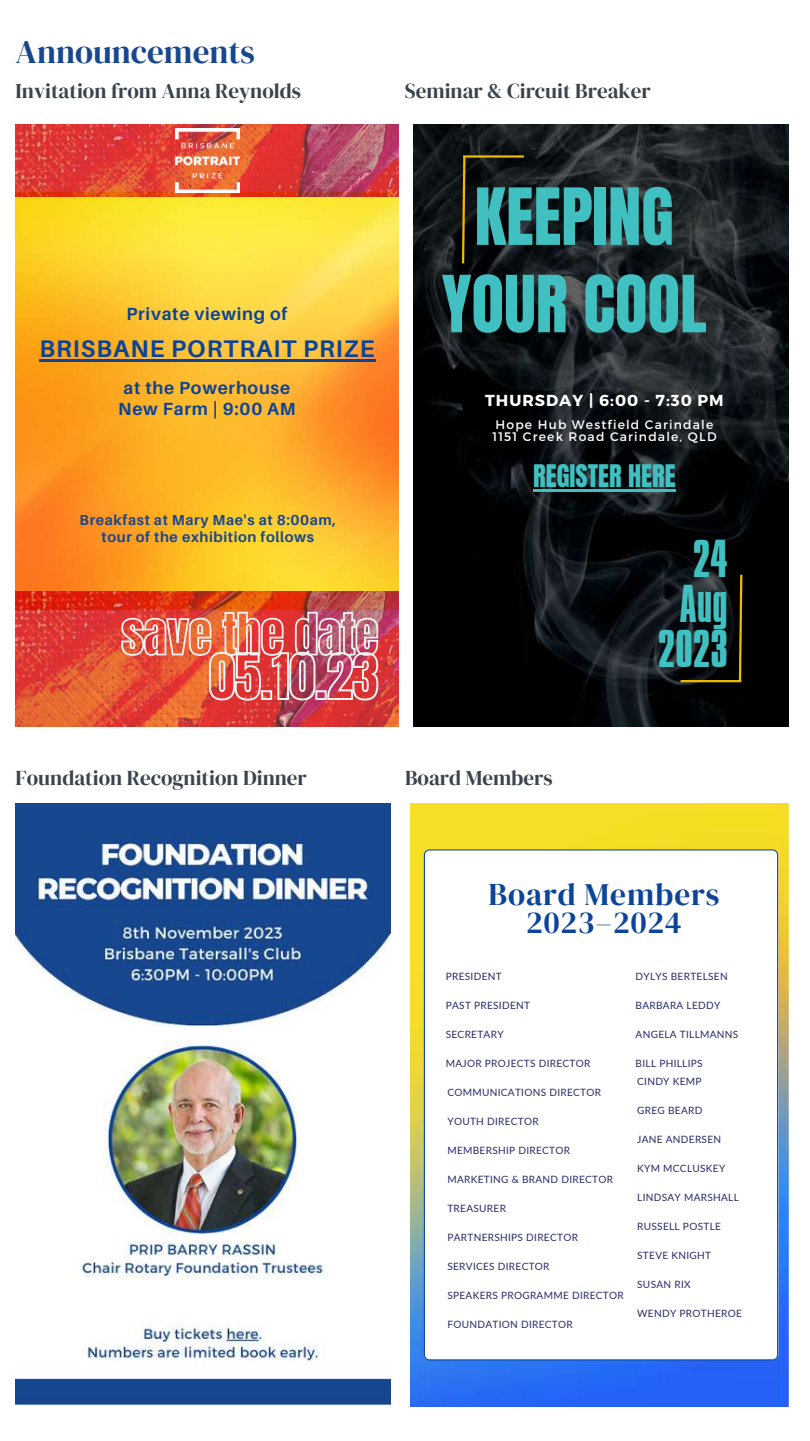
<style>
.page{position:relative;width:810px;height:1441px;background:#fff}
.page>*{position:absolute;margin:0;border:0;box-sizing:border-box;transform-origin:0 0}
.t1{font:66.9px/87.3px "Anton";color:#40c0c0;text-align:center}
.t2{font:45.9px/45px "Aka Acid GR Compacta";color:#40c0c0;text-align:right}
.t3{font:33px "DM Serif Display";color:#17478f}
.t4{font:31.35px/28.2px "DM Serif Display";letter-spacing:.03em;color:#0b4499;text-align:center}
.t5{font:26.4px "Anton";color:#40c0c0}
.t6{font:700 24px "Aileron";letter-spacing:.04em;color:#0b4499}
.t7{font:21px "DM Serif Display";color:#39434c}
.t8{font:700 17.55px/21.3px "Aileron";letter-spacing:.04em;color:#0b4499;text-align:center}
.t9{font:700 15.9px "Montserrat";letter-spacing:.06em;color:#fff}
.t10{font:700 14.55px/17px "Aileron";letter-spacing:.04em;color:#17478f;text-align:center}
.t11{font:12.3px/12.3px "Montserrat";letter-spacing:.095em;color:#fff}
.t12{font:10.05px "Lato";letter-spacing:.03em;color:#262b69}
</style>
<div class="page">
<img style="left:414px;top:124px;width:375px;height:602px">
<hr style="left:463px;top:155px;width:61px;height:3px;background:#efba00">
<svg style="left:461px;top:154px;width:6px;height:112px"></svg>
<hr style="left:681px;top:680px;width:60px;height:2px;background:#efba00">
<svg style="left:738px;top:572px;width:6px;height:112px"></svg>
<img style="left:16px;top:196px;width:382px;height:395px">
<img style="left:16px;top:124px;width:382px;height:72px">
<img style="left:176px;top:128px;width:64px;height:64px">
<img style="left:16px;top:591px;width:382px;height:135px">
<img style="left:410px;top:803px;width:378px;height:603px">
<svg style="left:424px;top:849px;width:354px;height:511px"></svg>
<img style="left:16px;top:803px;width:374px;height:600px">
<img style="left:120px;top:610px;width:259px;height:91px">
<hr style="left:39px;top:359px;width:337px;height:2px;background:#0b4499">
<hr style="left:533px;top:489px;width:143px;height:2px;background:#40c0c0">
<h3 class="t3" style="left:16px;top:29px;width:241px">Announcements</h3>
<h3 class="t7" style="left:16px;top:77px;width:287px">Invitation from Anna Reynolds</h3>
<h3 class="t7" style="left:405px;top:77px;width:247px">Seminar &amp; Circuit Breaker</h3>
<h3 class="t8" style="left:126px;top:303px;width:162px">Private viewing of</h3>
<h3 class="t6" style="left:39px;top:334px;width:337px">BRISBANE PORTRAIT PRIZE</h3>
<h3 class="t8" style="left:118px;top:376px;width:179px">at the Powerhouse<br>New Farm | 9:00 AM</h3>
<h3 class="t10" style="left:80px;top:511px;width:258px">Breakfast at Mary Mae's at 8:00am, tour of the exhibition follows</h3>
<h1 class="t1" style="left:442px;top:174px;width:266px">KEEPING<br>YOUR COOL</h1>
<h3 class="t9" style="left:485px;top:389px;width:240px">THURSDAY | 6:00 - 7:30 PM</h3>
<p class="t11" style="left:492px;top:417px;width:226px">Hope Hub Westfield Carindale<br>1151 Creek Road Carindale, QLD</p>
<h3 class="t5" style="left:533px;top:457px;width:144px">REGISTER HERE</h3>
<h2 class="t2" style="left:658px;top:541px;width:71px">24<br>Aug<br>2023</h2>
<h3 class="t7" style="left:16px;top:763px;width:293px">Foundation Recognition Dinner</h3>
<h3 class="t7" style="left:405px;top:763px;width:149px">Board Members</h3>
<h3 class="t4" style="left:488px;top:879px;width:233px">Board Members<br>2023–2024</h3>
<p class="t12" style="left:446px;top:969px;width:57px">PRESIDENT</p>
<p class="t12" style="left:446px;top:998px;width:86px">PAST PRESIDENT</p>
<p class="t12" style="left:446px;top:1027px;width:59px">SECRETARY</p>
<p class="t12" style="left:446px;top:1056px;width:146px">MAJOR PROJECTS DIRECTOR</p>
<p class="t12" style="left:447px;top:1085px;width:155px">COMMUNICATIONS DIRECTOR</p>
<p class="t12" style="left:447px;top:1114px;width:93px">YOUTH DIRECTOR</p>
<p class="t12" style="left:447px;top:1143px;width:124px">MEMBERSHIP DIRECTOR</p>
<p class="t12" style="left:447px;top:1172px;width:167px">MARKETING &amp; BRAND DIRECTOR</p>
<p class="t12" style="left:447px;top:1201px;width:60px">TREASURER</p>
<p class="t12" style="left:447px;top:1230px;width:132px">PARTNERSHIPS DIRECTOR</p>
<p class="t12" style="left:447px;top:1259px;width:104px">SERVICES DIRECTOR</p>
<p class="t12" style="left:447px;top:1288px;width:178px">SPEAKERS PROGRAMME DIRECTOR</p>
<p class="t12" style="left:447px;top:1317px;width:127px">FOUNDATION DIRECTOR</p>
<p class="t12" style="left:636px;top:969px;width:94px">DYLYS BERTELSEN</p>
<p class="t12" style="left:636px;top:998px;width:86px">BARBARA LEDDY</p>
<p class="t12" style="left:636px;top:1027px;width:104px">ANGELA TILLMANNS</p>
<p class="t12" style="left:636px;top:1056px;width:69px">BILL PHILLIPS</p>
<p class="t12" style="left:637px;top:1103px;width:67px">GREG BEARD</p>
<p class="t12" style="left:637px;top:1132px;width:85px">JANE ANDERSEN</p>
<p class="t12" style="left:637px;top:1161px;width:90px">KYM MCCLUSKEY</p>
<p class="t12" style="left:637px;top:1190px;width:103px">LINDSAY MARSHALL</p>
<p class="t12" style="left:637px;top:1219px;width:85px">RUSSELL POSTLE</p>
<p class="t12" style="left:637px;top:1248px;width:75px">STEVE KNIGHT</p>
<p class="t12" style="left:637px;top:1277px;width:55px">SUSAN RIX</p>
<p class="t12" style="left:637px;top:1306px;width:106px">WENDY PROTHEROE</p>
<p class="t12" style="left:637px;top:1074px;width:66px">CINDY KEMP</p>
</div>
